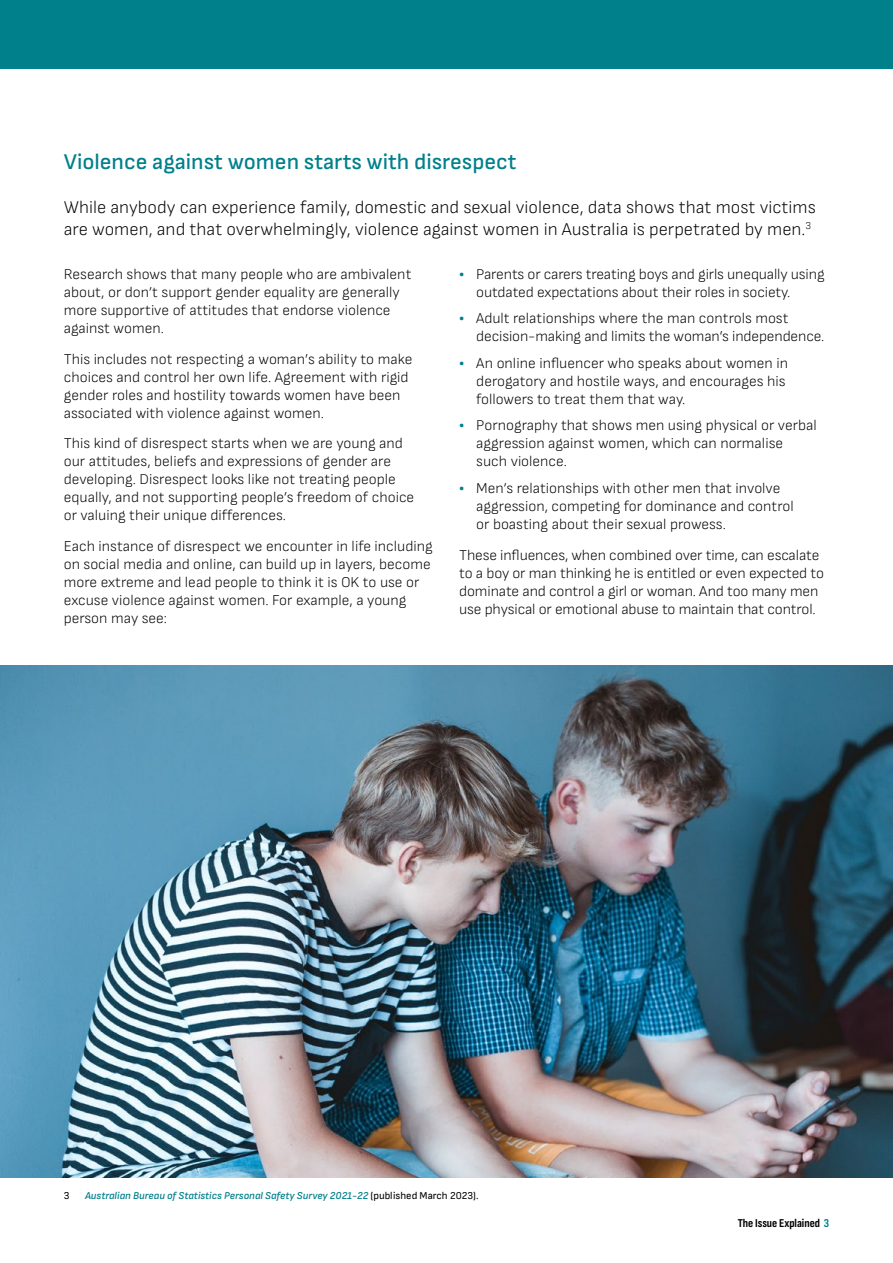
<style>
.page{position:relative;width:893px;height:1263px;background:#fff}
.page>*{position:absolute;margin:0;border:0;box-sizing:border-box;transform-origin:0 0}
.H3_Heading_3{font:500 22.5px "Sofia Sans";color:#00808b}
.P_Intro{font:300 18px/22.5px "Sofia Sans";color:#000}
.P_Body{font:300 15px/18px "Sofia Sans";color:#000}
.P_Bullets{font:300 15px/18px "Sofia Sans";color:#000}
.t1{font:700 12px "Sofia Sans Condensed";color:#000}
.t2{font:italic 600 10.5px "Sofia Sans";color:#00808b}
.P_footnote{font:10.5px "Sofia Sans";color:#000}
.s1{font-weight:800;color:#00808b}
.s2{font-weight:400;font-style:normal;color:#000}
.s3{color:#00808b}
</style>
<div class="page">
<div style="left:0;top:0;width:893px;height:68px;background:#00808b"></div>
<img style="left:0;top:665px;width:893px;height:513px">
<h3 class="H3_Heading_3" style="left:64px;top:149px;width:454px">Violence against women starts with disrespect</h3>
<p class="P_Intro" style="left:64px;top:196px;width:754px">While anybody can experience family, domestic and sexual violence, data shows that most victims are women, and that overwhelmingly, violence against women in Australia is perpetrated by men.<sup>3</sup></p>
<p class="P_Body" style="left:64px;top:265px;width:349px">Research shows that many people who are ambivalent about, or don’t support gender equality are generally more supportive of attitudes that endorse violence against women.</p>
<p class="P_Body" style="left:64px;top:350px;width:350px">This includes not respecting a woman’s ability to make choices and control her own life. Agreement with rigid gender roles and hostility towards women have been associated with violence against women.</p>
<p class="P_Body" style="left:64px;top:434px;width:352px">This kind of disrespect starts when we are young and our attitudes, beliefs and expressions of gender are developing. Disrespect looks like not treating people equally, and not supporting people’s freedom of choice or valuing their unique differences.</p>
<p class="P_Body" style="left:64px;top:537px;width:370px">Each instance of disrespect we encounter in life including on social media and online, can build up in layers, become more extreme and lead people to think it is OK to use or excuse violence against women. For example, a young person may see:</p>
<p class="P_Bullets" style="left:476px;top:265px;width:350px;text-indent:-17px"><span class="s1">˻</span> Parents or carers treating boys and girls unequally using outdated expectations about their roles in society.</p>
<p class="P_Bullets" style="left:476px;top:309px;width:350px;text-indent:-17px"><span class="s1">˻</span> Adult relationships where the man controls most decision-making and limits the woman’s independence.</p>
<p class="P_Bullets" style="left:476px;top:354px;width:313px;text-indent:-17px"><span class="s1">˻</span> An online influencer who speaks about women in derogatory and hostile ways, and encourages his followers to treat them that way.</p>
<p class="P_Bullets" style="left:476px;top:416px;width:342px;text-indent:-17px"><span class="s1">˻</span> Pornography that shows men using physical or verbal aggression against women, which can normalise such violence.</p>
<p class="P_Bullets" style="left:476px;top:479px;width:319px;text-indent:-17px"><span class="s1">˻</span> Men’s relationships with other men that involve aggression, competing for dominance and control or boasting about their sexual prowess.</p>
<p class="P_Body" style="left:459px;top:546px;width:366px">These influences, when combined over time, can escalate to a boy or man thinking he is entitled or even expected to dominate and control a girl or woman. And too many men use physical or emotional abuse to maintain that control.</p>
<p class="P_footnote" style="left:64px;top:1190px;width:7px">3</p>
<p class="t2" style="left:85px;top:1190px;width:395px">Australian Bureau of Statistics Personal Safety Survey 2021-22 <span class="s2">(published March 2023).</span></p>
<p class="t1" style="left:738px;top:1216px;width:93px">The Issue Explained <span class="s3">3</span></p>
</div>
